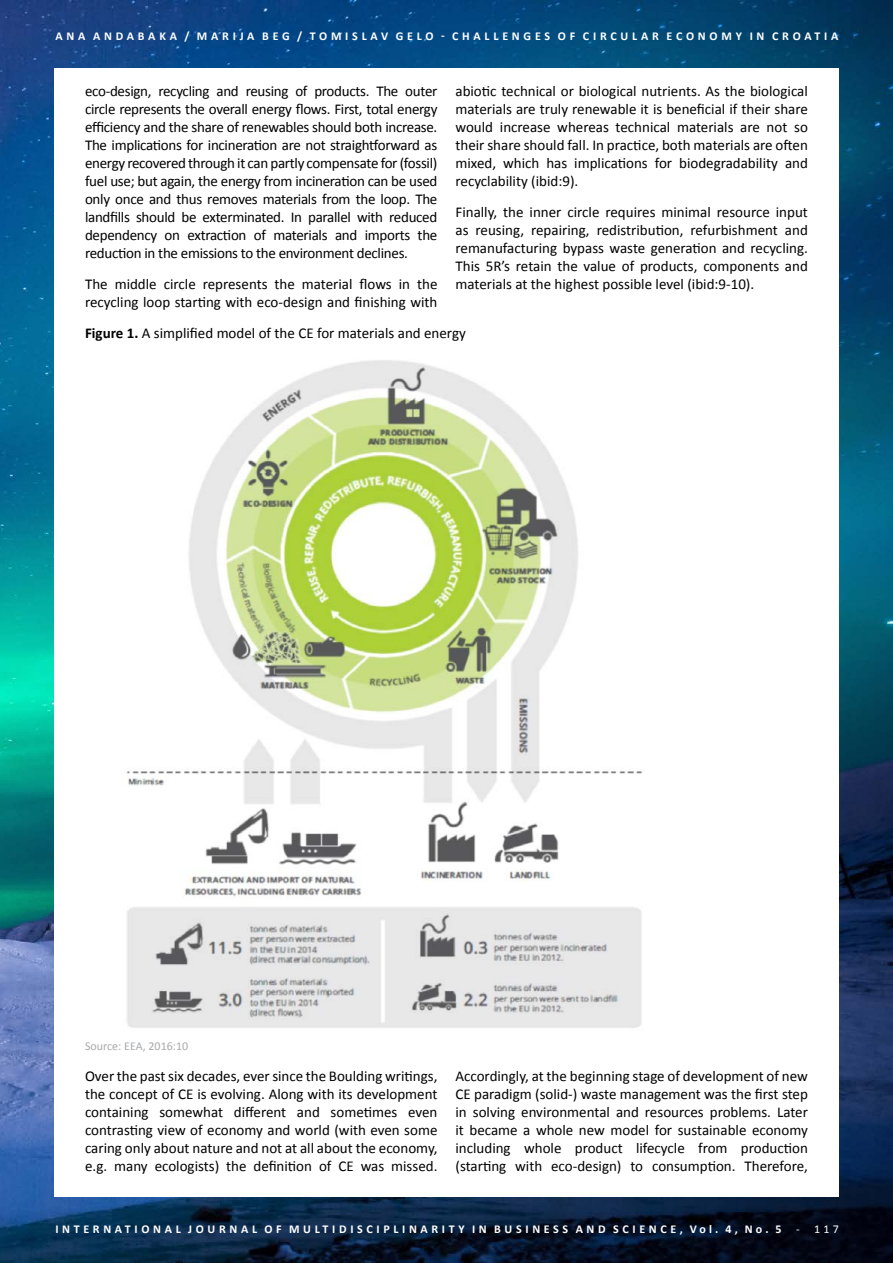
<style>
.page{position:relative;width:893px;height:1263px;background:#fff}
.page>*{position:absolute;margin:0;border:0;box-sizing:border-box;transform-origin:0 0}
.Tex_príspevku{font:15px/18px "Calibri";color:#000;text-align:justify}
.t1{font:700 12px "Calibri";letter-spacing:.305em;color:#fff}
.Tex_príspevku-2{font:12px "Calibri";color:#a7a9ac}
.s1{font-weight:700}
.s2{font-weight:400}
</style>
<div class="page">
<img style="left:0;top:0;width:893px;height:1263px">
<div style="left:54px;top:68px;width:785px;height:1129px;background:#fff"></div>
<img style="left:126px;top:360px;width:516px;height:668px">
<p class="t1" style="left:55px;top:28px;width:785px">ANA ANDABAKA / MARIJA BEG / TOMISLAV GELO - CHALLENGES OF CIRCULAR ECONOMY IN CROATIA</p>
<p class="Tex_príspevku" style="left:85px;top:82px;width:354px">eco-design, recycling and reusing of products. The outer circle represents the overall energy flows. First, total energy efficiency and the share of renewables should both increase.<br>The implications for incineration are not straightforward as energy recovered through it can partly compensate for (fossil) fuel use; but again, the energy from incineration can be used only once and thus removes materials from the loop. The landfills should be exterminated. In parallel with reduced dependency on extraction of materials and imports the reduction in the emissions to the environment declines.</p>
<p class="Tex_príspevku" style="left:85px;top:275px;width:354px">The middle circle represents the material flows in the recycling loop starting with eco-design and finishing with</p>
<p class="Tex_príspevku" style="left:455px;top:82px;width:354px">abiotic technical or biological nutrients. As the biological materials are truly renewable it is beneficial if their share would increase whereas technical materials are not so their share should fall. In practice, both materials are often mixed, which has implications for biodegradability and recyclability (ibid:9).</p>
<p class="Tex_príspevku" style="left:455px;top:203px;width:354px">Finally, the inner circle requires minimal resource input as reusing, repairing, redistribution, refurbishment and remanufacturing bypass waste generation and recycling.<br>This 5R’s retain the value of products, components and materials at the highest possible level (ibid:9-10).</p>
<p class="Tex_príspevku" style="left:85px;top:324px;width:382px"><span class="s1">Figure 1.</span> A simplified model of the CE for materials and energy</p>
<p class="Tex_príspevku-2" style="left:85px;top:1038px;width:105px">Source: EEA, 2016:10</p>
<p class="Tex_príspevku" style="left:85px;top:1067px;width:354px">Over the past six decades, ever since the Boulding writings, the concept of CE is evolving. Along with its development containing somewhat different and sometimes even contrasting view of economy and world (with even some caring only about nature and not at all about the economy, e.g. many ecologists) the definition of CE was missed.</p>
<p class="Tex_príspevku" style="left:455px;top:1067px;width:354px">Accordingly, at the beginning stage of development of new CE paradigm (solid-) waste management was the first step in solving environmental and resources problems. Later it became a whole new model for sustainable economy including whole product lifecycle from production (starting with eco-design) to consumption. Therefore,</p>
<p class="t1" style="left:55px;top:1222px;width:785px">INTERNATIONAL JOURNAL OF MULTIDISCIPLINARITY IN BUSINESS AND SCIENCE, Vol. 4, No. 5 <span class="s2">- 117</span></p>
</div>
